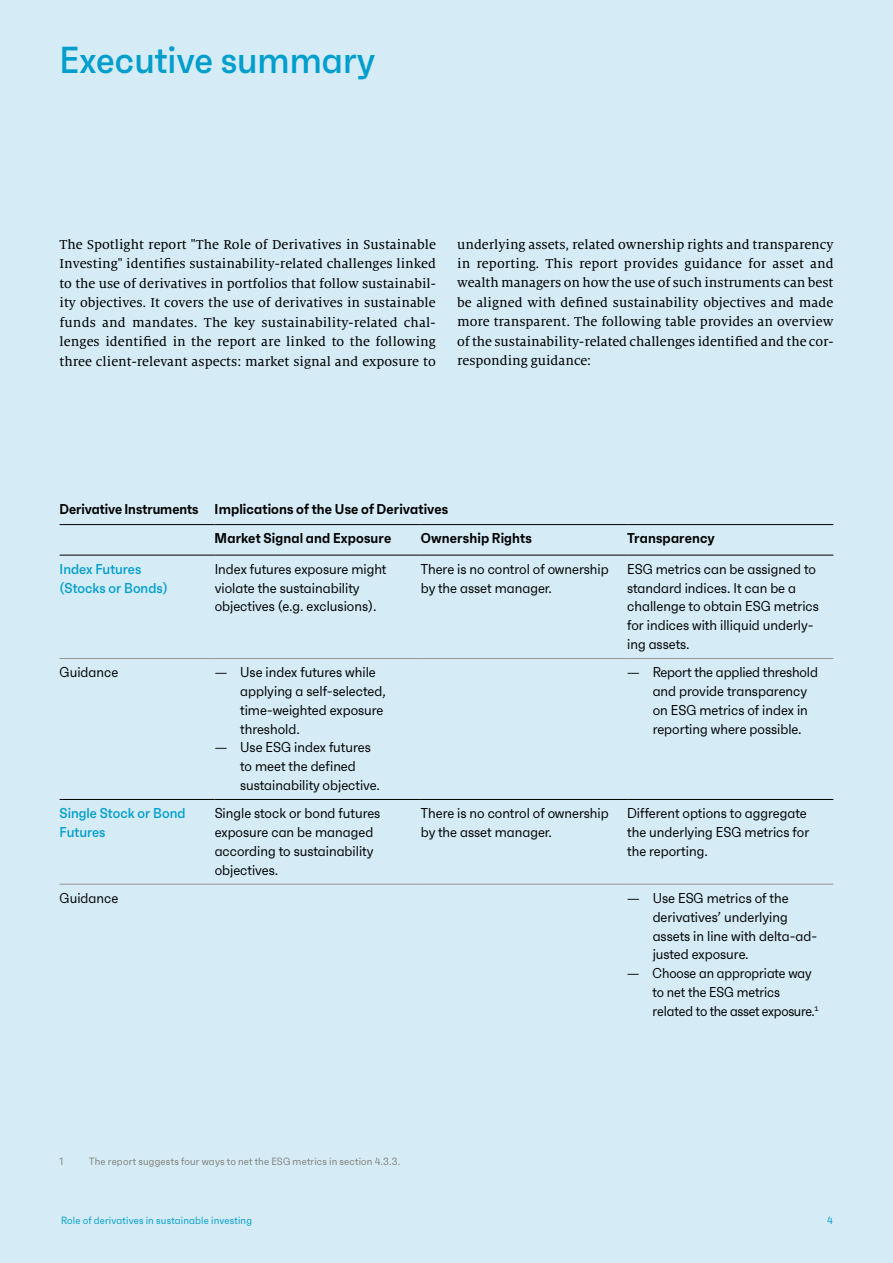
<style>
.page{position:relative;width:893px;height:1263px;background:#d5ecf6}
.page>*{position:absolute;margin:0;border:0;box-sizing:border-box;transform-origin:0 0}
.t1{font:500 37.5px "Faktum Con";color:#009ecc}
.t2{font:14.25px/18.8px "Faktum Con";color:#000}
.t3{font:14.25px/19.5px "Milo Serif Pro Text";color:#000;text-align:justify}
.t4{font:600 14.25px/29.2px "Faktum Con";letter-spacing:.005em;color:#000}
.t5{font:500 14.25px/18.8px "Faktum Con";color:#009ecc}
.t6{font:10.5px "Faktum Con";letter-spacing:.02em;color:#81807a}
.t7{font:10.5px "Faktum Con";letter-spacing:.015em;color:#009ecc}
.s1{font-family:"Milo Serif Pro Text"}
</style>
<div class="page">
<hr style="left:60px;top:658px;width:155px;height:1px;background:#959490">
<hr style="left:215px;top:658px;width:206px;height:1px;background:#959490">
<hr style="left:421px;top:658px;width:206px;height:1px;background:#959490">
<hr style="left:627px;top:658px;width:206px;height:1px;background:#959490">
<hr style="left:60px;top:884px;width:155px;height:1px;background:#959490">
<hr style="left:215px;top:884px;width:206px;height:1px;background:#959490">
<hr style="left:421px;top:884px;width:206px;height:1px;background:#959490">
<hr style="left:627px;top:884px;width:206px;height:1px;background:#959490">
<hr style="left:60px;top:524px;width:155px;height:1px;background:#000">
<hr style="left:215px;top:524px;width:206px;height:1px;background:#000">
<hr style="left:421px;top:524px;width:206px;height:1px;background:#000">
<hr style="left:627px;top:524px;width:206px;height:1px;background:#000">
<hr style="left:60px;top:555px;width:155px;height:1px;background:#000">
<hr style="left:215px;top:555px;width:206px;height:1px;background:#000">
<hr style="left:421px;top:555px;width:206px;height:1px;background:#000">
<hr style="left:627px;top:555px;width:206px;height:1px;background:#000">
<hr style="left:60px;top:799px;width:155px;height:1px;background:#000">
<hr style="left:215px;top:799px;width:206px;height:1px;background:#000">
<hr style="left:421px;top:799px;width:206px;height:1px;background:#000">
<hr style="left:627px;top:799px;width:206px;height:1px;background:#000">
<h1 class="t1" style="left:60px;top:37px;width:317px">Executive summary</h1>
<p class="t3" style="left:60px;top:234px;width:378px">The Spotlight report "The Role of Derivatives in Sustainable Investing" identifies sustainability-related challenges linked to the use of derivatives in portfolios that follow sustainabil&shy;ity objectives. It covers the use of derivatives in sustainable funds and mandates. The key sustainability-related chal&shy;lenges identified in the report are linked to the following three client-relevant aspects: market signal and exposure to</p>
<p class="t3" style="left:457px;top:234px;width:378px">underlying assets, related ownership rights and transparency in reporting. This report provides guidance for asset and wealth managers on how the use of such instruments can best be aligned with defined sustainability objectives and made more transparent. The following table provides an overview of the sustainability-related challenges identified and the cor&shy;responding guidance:</p>
<p class="t4" style="left:215px;top:494px;width:235px;text-indent:-155px">Derivative Instruments Implications of the Use of Derivatives<br>Market Signal and Exposure</p>
<p class="t4" style="left:421px;top:523px;width:112px">Ownership Rights</p>
<p class="t4" style="left:627px;top:523px;width:89px">Transparency</p>
<p class="t5" style="left:60px;top:559px;width:110px">Index Futures (Stocks or Bonds)</p>
<p class="t2" style="left:215px;top:559px;width:173px">Index futures exposure might violate the sustainability objectives (e.g. exclusions).</p>
<p class="t2" style="left:421px;top:559px;width:189px">There is no control of ownership by the asset manager.</p>
<p class="t2" style="left:627px;top:559px;width:193px">ESG metrics can be assigned to standard indices. It can be a challenge to obtain ESG metrics for indices with illiquid underly&shy;ing assets.</p>
<p class="t2" style="left:60px;top:663px;width:60px">Guidance</p>
<p class="t2" style="left:240px;top:663px;width:147px;text-indent:-26px"><span class="s1">—</span> Use index futures while applying a self-selected, time-weighted exposure threshold.</p>
<p class="t2" style="left:240px;top:738px;width:141px;text-indent:-26px"><span class="s1">—</span> Use ESG index futures to meet the defined sustainability objective.</p>
<p class="t2" style="left:653px;top:663px;width:167px;text-indent:-26px"><span class="s1">—</span> Report the applied threshold and provide transparency on ESG metrics of index in reporting where possible.</p>
<p class="t5" style="left:60px;top:804px;width:127px">Single Stock or Bond<br>Futures</p>
<p class="t2" style="left:215px;top:804px;width:167px">Single stock or bond futures exposure can be managed according to sustainability objectives.</p>
<p class="t2" style="left:421px;top:804px;width:189px">There is no control of ownership by the asset manager.</p>
<p class="t2" style="left:627px;top:804px;width:184px">Different options to aggregate the underlying ESG metrics for the reporting.</p>
<p class="t2" style="left:60px;top:888px;width:60px">Guidance</p>
<p class="t2" style="left:653px;top:888px;width:166px;text-indent:-26px"><span class="s1">—</span> Use ESG metrics of the derivatives’ underlying assets in line with delta-ad&shy;justed exposure.</p>
<p class="t2" style="left:653px;top:963px;width:167px;text-indent:-26px"><span class="s1">—</span> Choose an appropriate way to net the ESG metrics related to the asset exposure.<sup>1</sup></p>
<p class="t6" style="left:60px;top:1155px;width:5px">1</p>
<p class="t6" style="left:89px;top:1155px;width:312px">The report suggests four ways to net the ESG metrics in section 4.3.3.</p>
<p class="t7" style="left:61px;top:1214px;width:192px">Role of derivatives in sustainable investing</p>
<p class="t7" style="left:827px;top:1214px;width:7px">4</p>
</div>
